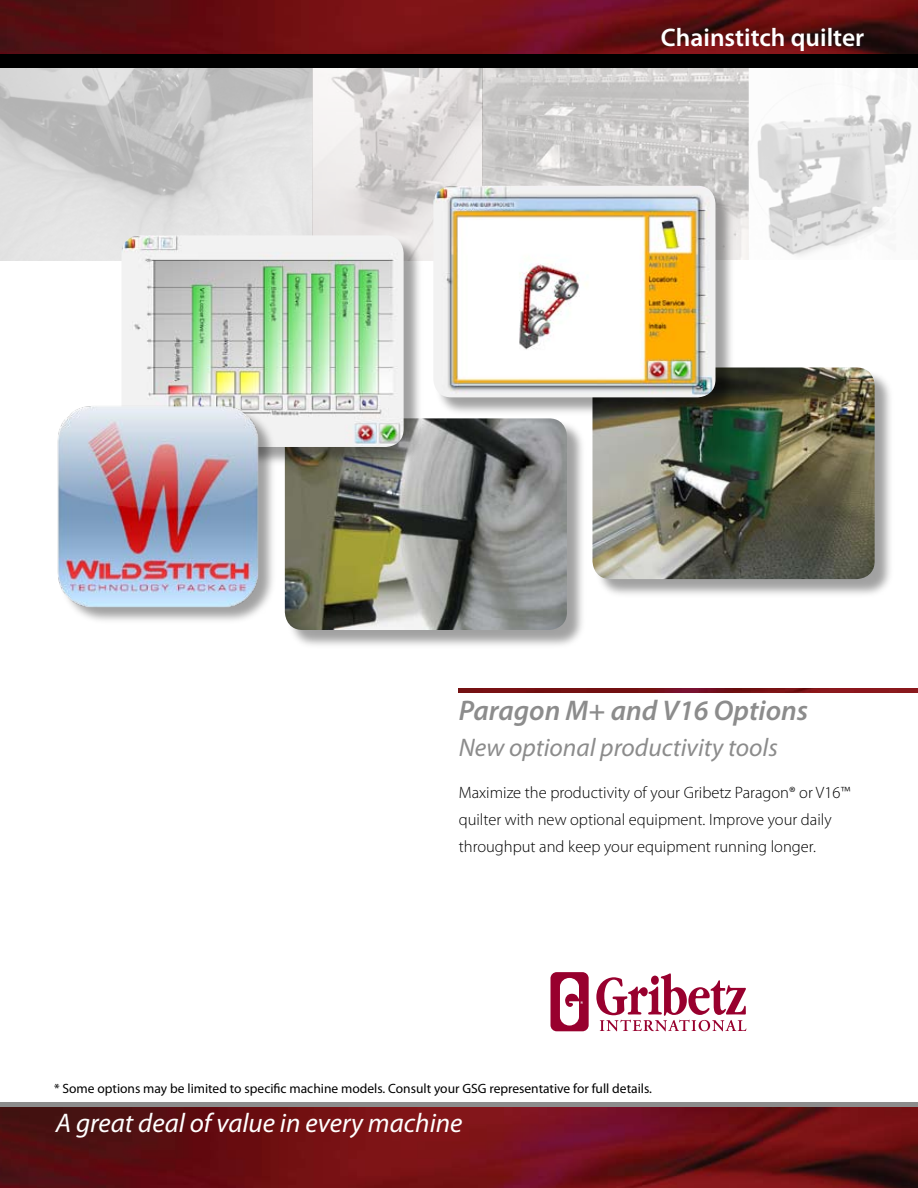
<style>
.page{position:relative;width:918px;height:1188px;background:#fff}
.page>*{position:absolute;margin:0;border:0;box-sizing:border-box;transform-origin:0 0}
.t1{font:italic 600 28.5px "Myriad Pro";color:#8c8c8c}
.t2{font:italic 27px "Myriad Pro";color:#fff}
.t3{font:italic 25.5px "Myriad Pro";color:#8c8c8c}
.t4{font:600 25.5px "Myriad Pro";color:#fff}
.t5{font:300 16.5px/27px "Myriad Pro";color:#000}
.t6{font:13.5px "Myriad Pro";color:#000}
</style>
<div class="page">
<img style="left:0;top:68px;width:312px;height:193px">
<img style="left:312px;top:68px;width:171px;height:193px">
<img style="left:483px;top:68px;width:266px;height:191px">
<img style="left:757px;top:68px;width:161px;height:188px">
<div style="left:0;top:1102px;width:918px;height:86px;background:linear-gradient(to right,#8c8c8c,#8c8c8c)"></div>
<img style="left:0;top:1108px;width:918px;height:80px">
<img style="left:459px;top:689px;width:459px;height:3px">
<div style="left:0;top:0;width:918px;height:68px;background:#000"></div>
<img style="left:0;top:0;width:918px;height:54px">
<div style="left:286px;top:420px;width:301px;height:230px;background:#000;opacity:.37"></div>
<img style="left:285px;top:418px;width:282px;height:212px;border-radius:18px">
<div style="left:594px;top:369px;width:300px;height:231px;background:#000;opacity:.37"></div>
<img style="left:592px;top:368px;width:283px;height:211px;border-radius:18px">
<div style="left:123px;top:237px;width:300px;height:230px;background:#000;opacity:.37"></div>
<img style="left:122px;top:235px;width:282px;height:212px;border-radius:18px">
<div style="left:435px;top:187px;width:300px;height:231px;background:#000;opacity:.37"></div>
<img style="left:433px;top:186px;width:283px;height:211px;border-radius:18px">
<div style="left:58px;top:406px;width:220px;height:220px;background:#000;opacity:.37"></div>
<img style="left:57px;top:402px;width:204px;height:207px">
<svg style="left:550px;top:972px;width:39px;height:59px"></svg>
<svg style="left:596px;top:973px;width:150px;height:58px"></svg>
<h3 class="t4" style="left:661px;top:23px;width:205px">Chainstitch quilter</h3>
<h1 class="t1" style="left:459px;top:695px;width:351px">Paragon M+ and V16 Options</h1>
<h3 class="t3" style="left:459px;top:734px;width:321px">New optional productivity tools</h3>
<p class="t5" style="left:459px;top:780px;width:393px">Maximize the productivity of your Gribetz Paragon® or V16™ quilter with new optional equipment. Improve your daily throughput and keep your equipment running longer.</p>
<p class="t6" style="left:54px;top:1081px;width:600px">* Some options may be limited to specific machine models. Consult your GSG representative for full details.</p>
<h2 class="t2" style="left:56px;top:1108px;width:408px">A great deal of value in every machine</h2>
</div>
